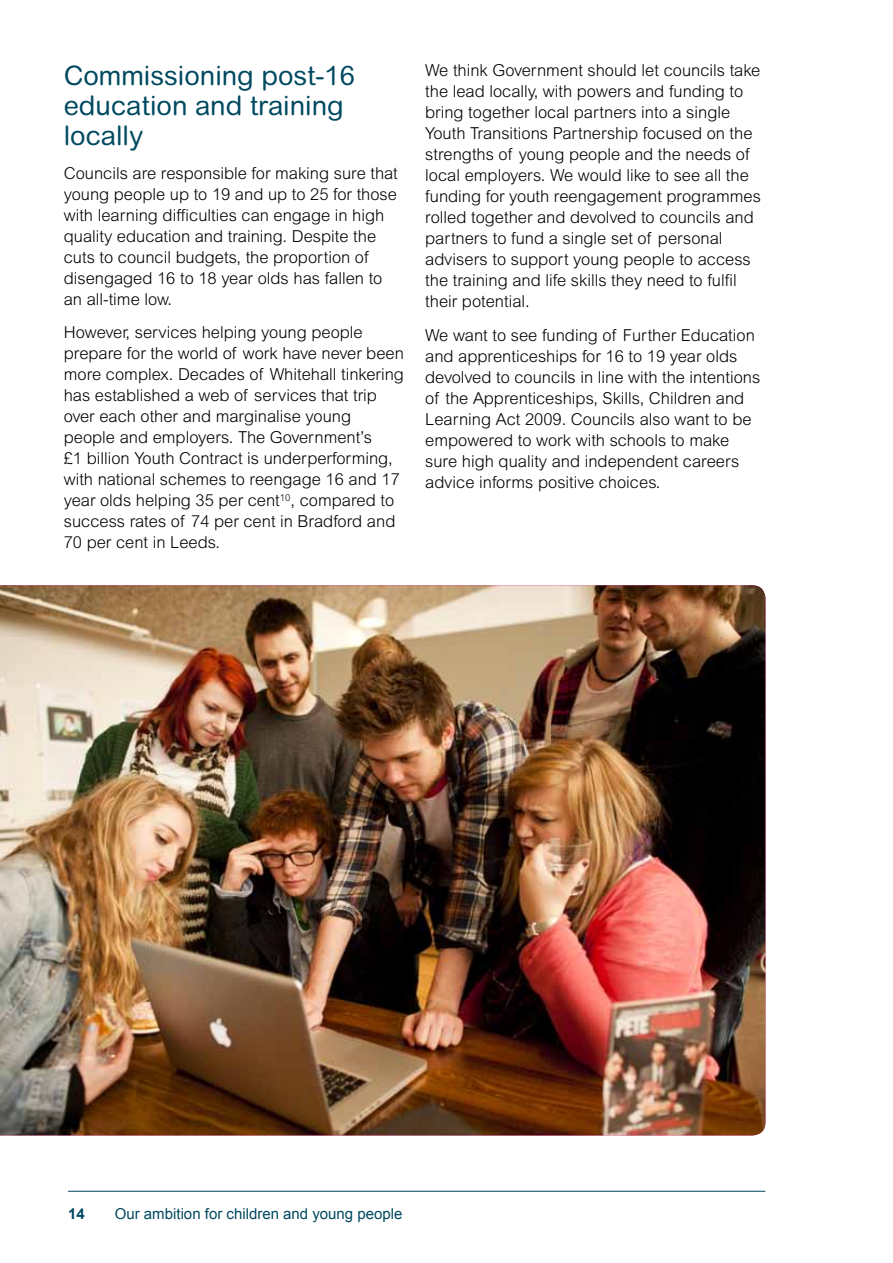
<style>
.page{position:relative;width:893px;height:1263px;background:#fff}
.page>*{position:absolute;margin:0;border:0;box-sizing:border-box;transform-origin:0 0}
.t1{font:27px/30px "Arial Rounded MT";color:#004960}
.t2{font:300 16.5px/21px "Arial MT Std";color:#000}
.t3{font:15px "Arial";color:#004960}
.t4{font:700 15px "Arial";color:#004960}
</style>
<div class="page">
<hr style="left:68px;top:1191px;width:697px;height:1px;background:#004960">
<img style="left:0;top:585px;width:765px;height:550px">
<h1 class="t1" style="left:64px;top:60px;width:293px">Commissioning post-16 education and training locally</h1>
<p class="t2" style="left:64px;top:162px;width:336px">Councils are responsible for making sure that young people up to 19 and up to 25 for those with learning difficulties can engage in high quality education and training. Despite the cuts to council budgets, the proportion of disengaged 16 to 18 year olds has fallen to an all-time low.</p>
<p class="t2" style="left:64px;top:322px;width:342px">However, services helping young people prepare for the world of work have never been more complex. Decades of Whitehall tinkering has established a web of services that trip over each other and marginalise young people and employers. The Government’s<br>£1 billion Youth Contract is underperforming, with national schemes to reengage 16 and 17 year olds helping 35 per cent<sup>10</sup>, compared to success rates of 74 per cent in Bradford and 70 per cent in Leeds.</p>
<p class="t2" style="left:425px;top:59px;width:337px">We think Government should let councils take the lead locally, with powers and funding to bring together local partners into a single Youth Transitions Partnership focused on the strengths of young people and the needs of local employers. We would like to see all the funding for youth reengagement programmes rolled together and devolved to councils and partners to fund a single set of personal advisers to support young people to access the training and life skills they need to fulfil their potential.</p>
<p class="t2" style="left:425px;top:324px;width:336px">We want to see funding of Further Education and apprenticeships for 16 to 19 year olds devolved to councils in line with the intentions of the Apprenticeships, Skills, Children and Learning Act 2009. Councils also want to be empowered to work with schools to make sure high quality and independent careers advice informs positive choices.</p>
<p class="t4" style="left:68px;top:1203px;width:18px">14</p>
<p class="t3" style="left:115px;top:1203px;width:289px">Our ambition for children and young people</p>
</div>
